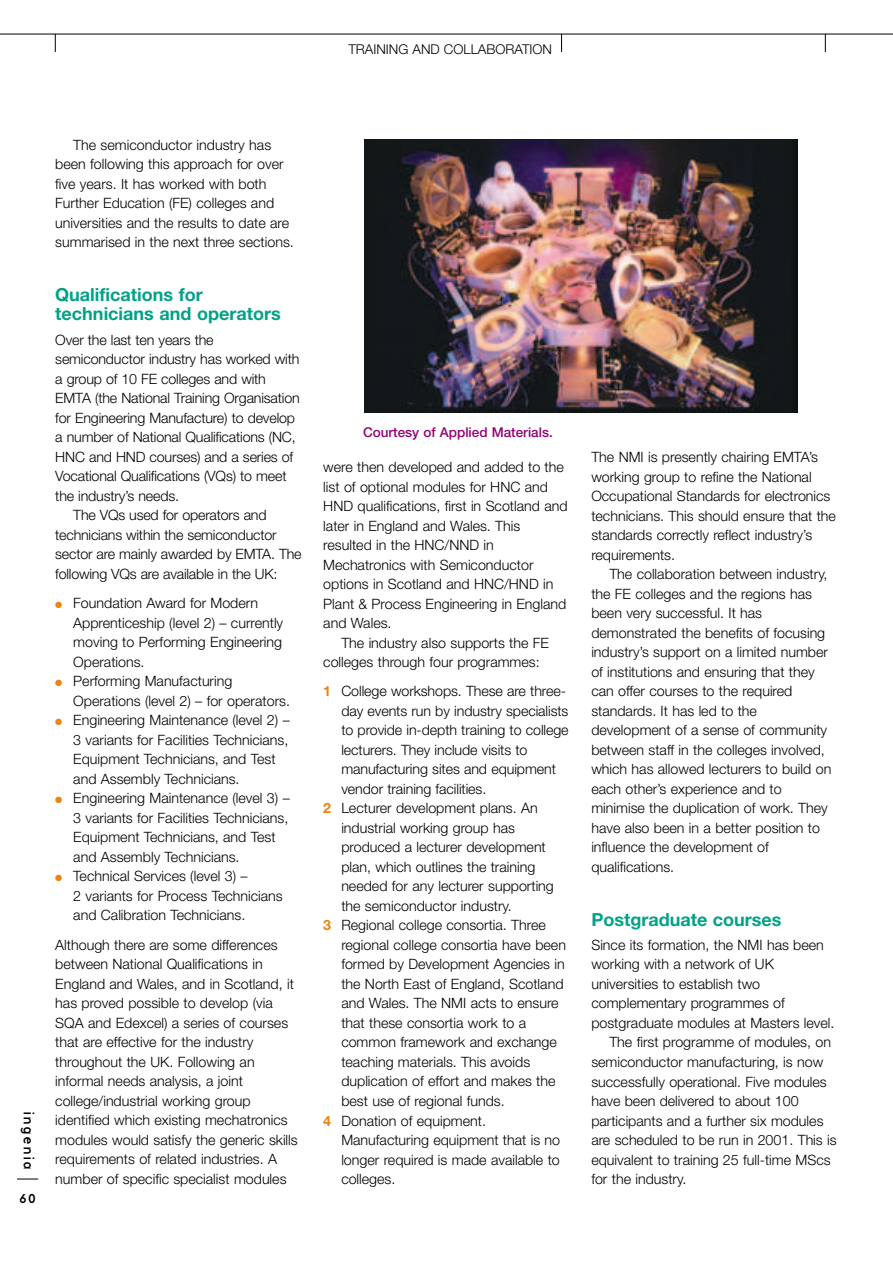
<style>
.page{position:relative;width:893px;height:1262px;background:#fff}
.page>*{position:absolute;margin:0;border:0;box-sizing:border-box;transform-origin:0 0}
.t1{font:700 18px/19.5px "Helvetica Neue";color:#00a287}
.t2{font:300 14.25px/19.5px "Helvetica Neue";color:#000}
.t3{font:500 13.5px "Helvetica Neue";color:#940074}
.t4{font:300 13.5px "Helvetica Neue";color:#000}
.t5{font:13.5px "Base Nine";letter-spacing:.065em;color:#000}
.s1{color:#eb8411}
.s2{font-weight:700;color:#eb8411}
</style>
<div class="page">
<hr style="left:0;top:34px;width:892px;height:1px;background:#000">
<svg style="left:17px;top:1178px;width:21px;height:1px"></svg>
<svg style="left:825px;top:34px;width:1px;height:18px"></svg>
<svg style="left:561px;top:35px;width:1px;height:17px"></svg>
<svg style="left:55px;top:34px;width:1px;height:18px"></svg>
<img style="left:364px;top:140px;width:433px;height:273px">
<p class="t4" style="left:348px;top:44px;width:205px">TRAINING AND COLLABORATION</p>
<p class="t5" style="left:34px;top:1111px;width:61px;rotate:90deg">ingenia</p>
<p class="t5" style="left:19px;top:1192px;width:19px">60</p>
<p class="t2" style="left:55px;top:136px;width:240px;text-indent:18px">The semiconductor industry has been following this approach for over five years. It has worked with both Further Education (FE) colleges and universities and the results to date are summarised in the next three sections.</p>
<p class="t1" style="left:55px;top:286px;width:227px">Qualifications for technicians and operators</p>
<p class="t2" style="left:55px;top:331px;width:160px">Over the last ten years the</p>
<p class="t2" style="left:55px;top:351px;width:246px">semiconductor industry has worked with</p>
<p class="t2" style="left:55px;top:370px;width:212px">a group of 10 FE colleges and with</p>
<p class="t2" style="left:55px;top:390px;width:246px">EMTA (the National Training Organisation</p>
<p class="t2" style="left:55px;top:409px;width:241px">for Engineering Manufacture) to develop</p>
<p class="t2" style="left:55px;top:429px;width:242px">a number of National Qualifications (NC,</p>
<p class="t2" style="left:55px;top:448px;width:239px">HNC and HND courses) and a series of</p>
<p class="t2" style="left:55px;top:468px;width:233px">Vocational Qualifications (VQs) to meet</p>
<p class="t2" style="left:55px;top:487px;width:125px">the industry’s needs.</p>
<p class="t2" style="left:73px;top:507px;width:195px">The VQs used for operators and</p>
<p class="t2" style="left:55px;top:526px;width:223px">technicians within the semiconductor</p>
<p class="t2" style="left:55px;top:546px;width:248px">sector are mainly awarded by EMTA. The</p>
<p class="t2" style="left:55px;top:565px;width:224px">following VQs are available in the UK:</p>
<p class="t2" style="left:73px;top:594px;width:211px;text-indent:-18px"><span class="s1">●</span> Foundation Award for Modern<br>Apprenticeship (level 2) – currently moving to Performing Engineering<br>Operations.</p>
<p class="t2" style="left:73px;top:672px;width:218px;text-indent:-18px"><span class="s1">●</span> Performing Manufacturing<br>Operations (level 2) – for operators.</p>
<p class="t2" style="left:73px;top:711px;width:218px;text-indent:-18px"><span class="s1">●</span> Engineering Maintenance (level 2) – 3 variants for Facilities Technicians, Equipment Technicians, and Test and Assembly Technicians.</p>
<p class="t2" style="left:73px;top:789px;width:218px;text-indent:-18px"><span class="s1">●</span> Engineering Maintenance (level 3) – 3 variants for Facilities Technicians, Equipment Technicians, and Test and Assembly Technicians.</p>
<p class="t2" style="left:73px;top:867px;width:211px;text-indent:-18px"><span class="s1">●</span> Technical Services (level 3) –<br>2 variants for Process Technicians and Calibration Technicians.</p>
<p class="t2" style="left:55px;top:936px;width:244px">Although there are some differences between National Qualifications in England and Wales, and in Scotland, it has proved possible to develop (via SQA and Edexcel) a series of courses that are effective for the industry throughout the UK. Following an informal needs analysis, a joint college/industrial working group identified which existing mechatronics modules would satisfy the generic skills requirements of related industries. A number of specific specialist modules</p>
<p class="t3" style="left:363px;top:427px;width:191px">Courtesy of Applied Materials.</p>
<p class="t2" style="left:323px;top:458px;width:246px">were then developed and added to the list of optional modules for HNC and<br>HND qualifications, first in Scotland and later in England and Wales. This resulted in the HNC/NND in<br>Mechatronics with Semiconductor options in Scotland and HNC/HND in<br>Plant &amp; Process Engineering in England and Wales.</p>
<p class="t2" style="left:323px;top:634px;width:227px;text-indent:18px">The industry also supports the FE colleges through four programmes:</p>
<p class="t2" style="left:323px;top:683px;width:244px"><span class="s2">1</span> College workshops. These are three-</p>
<p class="t2" style="left:341px;top:702px;width:228px">day events run by industry specialists</p>
<p class="t2" style="left:341px;top:722px;width:229px">to provide in-depth training to college</p>
<p class="t2" style="left:341px;top:741px;width:188px">lecturers. They include visits to</p>
<p class="t2" style="left:341px;top:761px;width:216px">manufacturing sites and equipment</p>
<p class="t2" style="left:341px;top:780px;width:146px">vendor training facilities.</p>
<p class="t2" style="left:323px;top:800px;width:216px"><span class="s2">2</span> Lecturer development plans. An</p>
<p class="t2" style="left:341px;top:819px;width:175px">industrial working group has</p>
<p class="t2" style="left:341px;top:839px;width:206px">produced a lecturer development</p>
<p class="t2" style="left:341px;top:858px;width:195px">plan, which outlines the training</p>
<p class="t2" style="left:341px;top:878px;width:214px">needed for any lecturer supporting</p>
<p class="t2" style="left:341px;top:897px;width:172px">the semiconductor industry.</p>
<p class="t2" style="left:323px;top:917px;width:224px"><span class="s2">3</span> Regional college consortia. Three</p>
<p class="t2" style="left:341px;top:936px;width:226px">regional college consortia have been</p>
<p class="t2" style="left:341px;top:956px;width:225px">formed by Development Agencies in</p>
<p class="t2" style="left:341px;top:975px;width:224px">the North East of England, Scotland</p>
<p class="t2" style="left:341px;top:995px;width:219px">and Wales. The NMI acts to ensure</p>
<p class="t2" style="left:341px;top:1014px;width:186px">that these consortia work to a</p>
<p class="t2" style="left:341px;top:1034px;width:217px">common framework and exchange</p>
<p class="t2" style="left:341px;top:1053px;width:190px">teaching materials. This avoids</p>
<p class="t2" style="left:341px;top:1073px;width:216px">duplication of effort and makes the</p>
<p class="t2" style="left:341px;top:1092px;width:165px">best use of regional funds.</p>
<p class="t2" style="left:323px;top:1112px;width:164px"><span class="s2">4</span> Donation of equipment.</p>
<p class="t2" style="left:341px;top:1131px;width:220px">Manufacturing equipment that is no</p>
<p class="t2" style="left:341px;top:1151px;width:220px">longer required is made available to</p>
<p class="t2" style="left:341px;top:1170px;width:56px">colleges.</p>
<p class="t2" style="left:591px;top:449px;width:246px">The NMI is presently chairing EMTA’s working group to refine the National Occupational Standards for electronics technicians. This should ensure that the standards correctly reflect industry’s requirements.</p>
<p class="t2" style="left:591px;top:566px;width:241px;text-indent:18px">The collaboration between industry, the FE colleges and the regions has been very successful. It has demonstrated the benefits of focusing industry’s support on a limited number of institutions and ensuring that they can offer courses to the required standards. It has led to the development of a sense of community between staff in the colleges involved, which has allowed lecturers to build on each other’s experience and to minimise the duplication of work. They have also been in a better position to influence the development of qualifications.</p>
<p class="t1" style="left:591px;top:911px;width:192px">Postgraduate courses</p>
<p class="t2" style="left:591px;top:936px;width:234px">Since its formation, the NMI has been</p>
<p class="t2" style="left:591px;top:956px;width:184px">working with a network of UK</p>
<p class="t2" style="left:591px;top:975px;width:170px">universities to establish two</p>
<p class="t2" style="left:591px;top:995px;width:195px">complementary programmes of</p>
<p class="t2" style="left:591px;top:1014px;width:245px">postgraduate modules at Masters level.</p>
<p class="t2" style="left:609px;top:1034px;width:223px">The first programme of modules, on</p>
<p class="t2" style="left:591px;top:1053px;width:233px">semiconductor manufacturing, is now</p>
<p class="t2" style="left:591px;top:1073px;width:237px">successfully operational. Five modules</p>
<p class="t2" style="left:591px;top:1092px;width:209px">have been delivered to about 100</p>
<p class="t2" style="left:591px;top:1112px;width:234px">participants and a further six modules</p>
<p class="t2" style="left:591px;top:1131px;width:247px">are scheduled to be run in 2001. This is</p>
<p class="t2" style="left:591px;top:1151px;width:241px">equivalent to training 25 full-time MScs</p>
<p class="t2" style="left:591px;top:1170px;width:96px">for the industry.</p>
</div>
